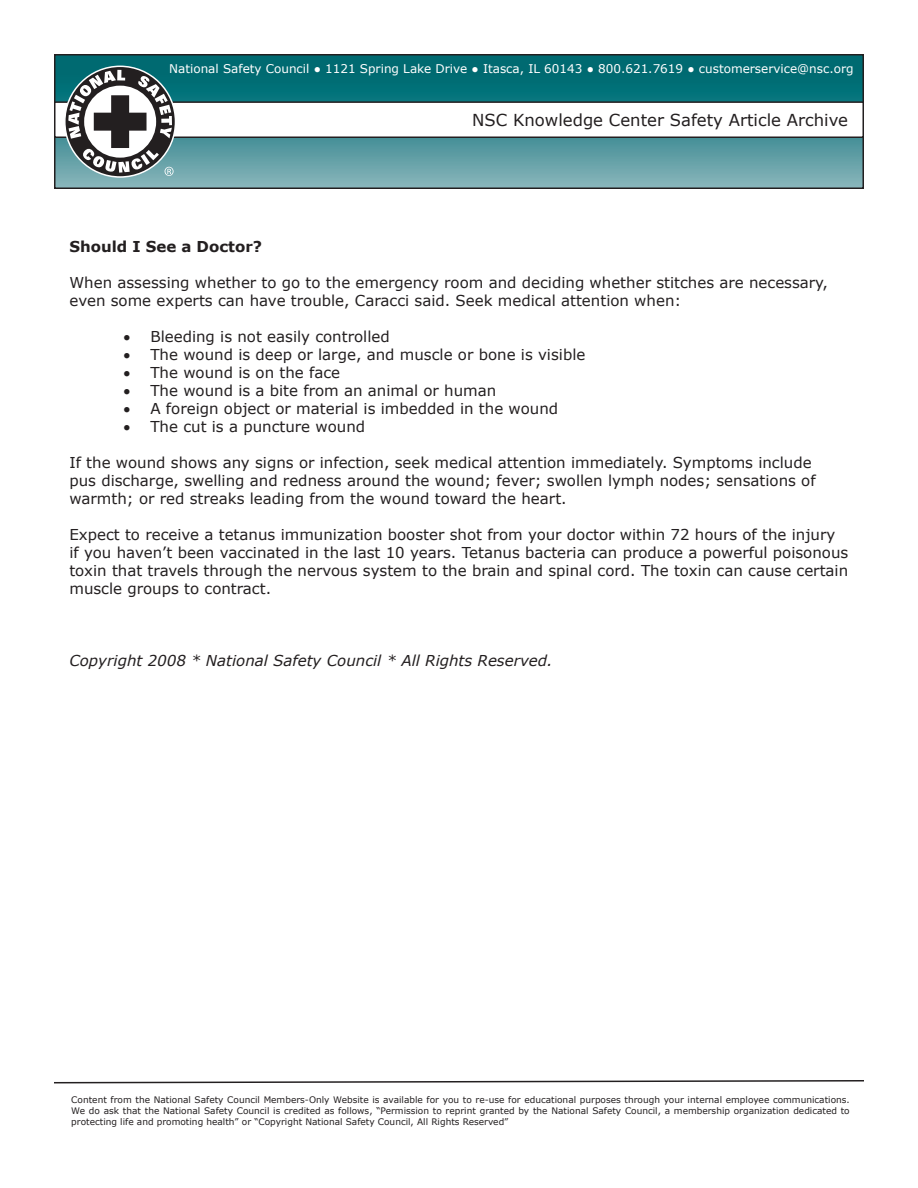
<style>
.page{position:relative;width:918px;height:1188px;background:#fff}
.page>*{position:absolute;margin:0;border:0;box-sizing:border-box;transform-origin:0 0}
.t1{font:16.5px "Verdana";color:#231f20}
.t2{font:15px/18px "Verdana";color:#231f20}
.t3{font:italic 15px "Verdana";color:#231f20}
.t4{font:700 15px "Verdana";color:#231f20}
.t5{font:12px "Verdana";color:#fff}
.t6{font:9px/10.8px "Verdana";color:#231f20;text-align:justify}
</style>
<div class="page">
<svg style="left:57px;top:57px;width:804px;height:129px;background:#368990"></svg>
<div style="left:54px;top:54px;width:810px;height:135px;border:2px solid #231f20"></div>
<div style="left:55px;top:102px;width:808px;height:35px;background:#fff"></div>
<div style="left:54px;top:101px;width:810px;height:37px;border:2px solid #231f20"></div>
<svg style="left:68px;top:70px;width:106px;height:106px"></svg>
<svg style="left:54px;top:1080px;width:810px;height:4px"></svg>
<p class="t5" style="left:169px;top:61px;width:686px">National Safety Council ● 1121 Spring Lake Drive ● Itasca, IL 60143 ● 800.621.7619 ● customerservice@nsc.org</p>
<p class="t1" style="left:472px;top:110px;width:378px">NSC Knowledge Center Safety Article Archive</p>
<p class="t4" style="left:69px;top:237px;width:194px">Should I See a Doctor?</p>
<p class="t2" style="left:69px;top:274px;width:760px">When assessing whether to go to the emergency room and deciding whether stitches are necessary, even some experts can have trouble, Caracci said. Seek medical attention when:</p>
<p class="t2" style="left:123px;top:328px;width:268px">• Bleeding is not easily controlled</p>
<p class="t2" style="left:123px;top:346px;width:463px">• The wound is deep or large, and muscle or bone is visible</p>
<p class="t2" style="left:123px;top:364px;width:218px">• The wound is on the face</p>
<p class="t2" style="left:123px;top:382px;width:374px">• The wound is a bite from an animal or human</p>
<p class="t2" style="left:123px;top:400px;width:436px">• A foreign object or material is imbedded in the wound</p>
<p class="t2" style="left:123px;top:418px;width:243px">• The cut is a puncture wound</p>
<p class="t2" style="left:69px;top:454px;width:748px">If the wound shows any signs or infection, seek medical attention immediately. Symptoms include pus discharge, swelling and redness around the wound; fever; swollen lymph nodes; sensations of warmth; or red streaks leading from the wound toward the heart.</p>
<p class="t2" style="left:69px;top:526px;width:780px">Expect to receive a tetanus immunization booster shot from your doctor within 72 hours of the injury if you haven’t been vaccinated in the last 10 years. Tetanus bacteria can produce a powerful poisonous toxin that travels through the nervous system to the brain and spinal cord. The toxin can cause certain muscle groups to contract.</p>
<p class="t3" style="left:69px;top:651px;width:485px">Copyright 2008 * National Safety Council * All Rights Reserved.</p>
<p class="t6" style="left:71px;top:1094px;width:780px">Content from the National Safety Council Members-Only Website is available for you to re-use for educational purposes through your internal employee communications.<br>We do ask that the National Safety Council is credited as follows, “Permission to reprint granted by the National Safety Council, a membership organization dedicated to protecting life and promoting health” or “Copyright National Safety Council, All Rights Reserved”</p>
</div>
